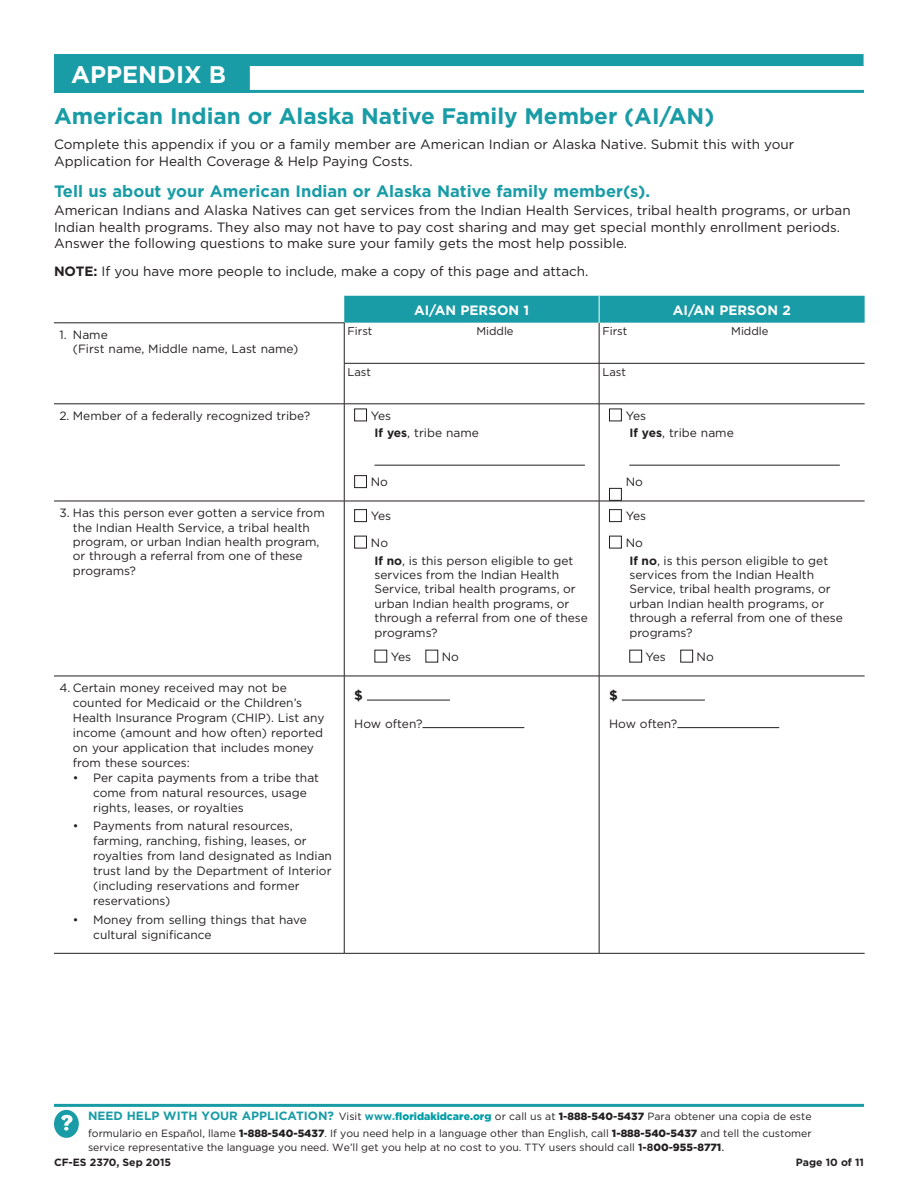
<style>
.page{position:relative;width:918px;height:1188px;background:#fff}
.page>*{position:absolute;margin:0;border:0;box-sizing:border-box;transform-origin:0 0}
.t1{font:700 24px "Gotham";color:#fff}
.new_step_head{font:700 22.5px "Gotham";color:#199ca6}
.small_subhead{font:700 16.5px "Gotham";color:#199ca6}
.text_no_indent{font:13.5px/16.5px "Gotham";color:#231f20}
.table_header{font:700 13.5px "Gotham";color:#fff}
.Form_text{font:700 13.5px "Gotham";color:#231f20}
.Form_text-2{font:12px/14.4px "Gotham";color:#231f20}
.Form_text-3{font:11.25px "Gotham";color:#231f20}
.t2{font:10.5px/16.2px "Gotham";color:#231f20}
.t3{font:700 10.5px "Gotham";color:#231f20}
.s1{font-weight:700}
.s2{font-weight:700;font-size:12px;color:#199ca6}
.s3{font-weight:700;color:#199ca6}
.s4{font-weight:900;color:#40bfbf}
.s5{font-weight:900;color:#009ca6}
.s6{font-weight:900}
.s7{font-size:12px}
</style>
<div class="page">
<div style="left:54px;top:1110px;width:25px;height:28px;background:#199ca6;border-radius:50%"></div>
<svg style="left:61px;top:1115px;width:12px;height:16px"></svg>
<div style="left:54px;top:54px;width:810px;height:12px;background:#199ca6"></div>
<div style="left:54px;top:66px;width:196px;height:24px;background:#199ca6"></div>
<hr style="left:54px;top:90px;width:810px;height:3px;background:#199ca6">
<hr style="left:54px;top:1104px;width:810px;height:3px;background:#199ca6">
<svg style="left:345px;top:323px;width:520px;height:630px"></svg>
<hr style="left:54px;top:323px;width:290px;height:1px;background:#231f20">
<hr style="left:344px;top:323px;width:1px;height:40px;background:#231f20">
<hr style="left:599px;top:323px;width:1px;height:40px;background:#231f20">
<hr style="left:344px;top:363px;width:255px;height:1px;background:#231f20">
<hr style="left:344px;top:364px;width:1px;height:40px;background:#231f20">
<hr style="left:599px;top:363px;width:266px;height:1px;background:#231f20">
<hr style="left:599px;top:364px;width:1px;height:40px;background:#231f20">
<hr style="left:54px;top:404px;width:290px;height:1px;background:#231f20">
<hr style="left:344px;top:404px;width:255px;height:1px;background:#231f20">
<hr style="left:344px;top:404px;width:1px;height:97px;background:#231f20">
<hr style="left:599px;top:404px;width:266px;height:1px;background:#231f20">
<hr style="left:599px;top:404px;width:1px;height:97px;background:#231f20">
<hr style="left:54px;top:501px;width:290px;height:1px;background:#231f20">
<hr style="left:344px;top:501px;width:255px;height:1px;background:#231f20">
<hr style="left:344px;top:501px;width:1px;height:175px;background:#231f20">
<hr style="left:599px;top:501px;width:266px;height:1px;background:#231f20">
<hr style="left:599px;top:501px;width:1px;height:175px;background:#231f20">
<hr style="left:54px;top:676px;width:290px;height:1px;background:#231f20">
<hr style="left:344px;top:676px;width:255px;height:1px;background:#231f20">
<hr style="left:344px;top:676px;width:1px;height:277px;background:#231f20">
<hr style="left:599px;top:676px;width:266px;height:1px;background:#231f20">
<hr style="left:599px;top:676px;width:1px;height:277px;background:#231f20">
<hr style="left:54px;top:953px;width:290px;height:1px;background:#231f20">
<hr style="left:344px;top:953px;width:255px;height:1px;background:#231f20">
<hr style="left:599px;top:953px;width:266px;height:1px;background:#231f20">
<div style="left:344px;top:296px;width:521px;height:27px;background:#199ca6"></div>
<div style="left:354px;top:409px;width:13px;height:12px;border:1px solid #231f20"></div>
<hr style="left:374px;top:465px;width:211px;height:1px;background:#231f20">
<div style="left:354px;top:475px;width:13px;height:13px;border:1px solid #231f20"></div>
<div style="left:609px;top:409px;width:13px;height:12px;border:1px solid #231f20"></div>
<hr style="left:629px;top:465px;width:211px;height:1px;background:#231f20">
<div style="left:609px;top:488px;width:13px;height:13px;border:1px solid #231f20"></div>
<div style="left:354px;top:509px;width:13px;height:13px;border:1px solid #231f20"></div>
<div style="left:354px;top:536px;width:13px;height:12px;border:1px solid #231f20"></div>
<div style="left:609px;top:509px;width:13px;height:13px;border:1px solid #231f20"></div>
<div style="left:609px;top:536px;width:13px;height:12px;border:1px solid #231f20"></div>
<div style="left:629px;top:650px;width:13px;height:13px;border:1px solid #231f20"></div>
<div style="left:680px;top:650px;width:13px;height:13px;border:1px solid #231f20"></div>
<hr style="left:367px;top:700px;width:83px;height:1px;background:#231f20">
<hr style="left:423px;top:727px;width:101px;height:1px;background:#231f20">
<hr style="left:622px;top:700px;width:83px;height:1px;background:#231f20">
<hr style="left:677px;top:727px;width:102px;height:1px;background:#231f20">
<p class="t1" style="left:71px;top:59px;width:156px">APPENDIX B</p>
<p class="new_step_head" style="left:54px;top:101px;width:662px">American Indian or Alaska Native Family Member (AI/AN)</p>
<p class="text_no_indent" style="left:54px;top:136px;width:742px">Complete this appendix if you or a family member are American Indian or Alaska Native. Submit this with your<br>Application for Health Coverage &amp; Help Paying Costs.</p>
<p class="small_subhead" style="left:54px;top:180px;width:598px">Tell us about your American Indian or Alaska Native family member(s).</p>
<p class="text_no_indent" style="left:54px;top:202px;width:798px">American Indians and Alaska Natives can get services from the Indian Health Services, tribal health programs, or urban<br>Indian health programs. They also may not have to pay cost sharing and may get special monthly enrollment periods.<br>Answer the following questions to make sure your family gets the most help possible.</p>
<p class="text_no_indent" style="left:54px;top:263px;width:536px"><span class="s1">NOTE:</span> If you have more people to include, make a copy of this page and attach.</p>
<p class="table_header" style="left:414px;top:301px;width:117px">AI/AN PERSON 1</p>
<p class="table_header" style="left:673px;top:301px;width:119px">AI/AN PERSON 2</p>
<p class="Form_text-2" style="left:73px;top:327px;width:227px;text-indent:-14px">1. Name<br>(First name, Middle name, Last name)</p>
<p class="Form_text-3" style="left:347px;top:324px;width:26px">First</p>
<p class="Form_text-3" style="left:476px;top:324px;width:39px">Middle</p>
<p class="Form_text-3" style="left:602px;top:324px;width:26px">First</p>
<p class="Form_text-3" style="left:731px;top:324px;width:39px">Middle</p>
<p class="Form_text-3" style="left:347px;top:364px;width:25px">Last</p>
<p class="Form_text-3" style="left:602px;top:364px;width:25px">Last</p>
<p class="Form_text-2" style="left:59px;top:408px;width:252px">2. Member of a federally recognized tribe?</p>
<p class="Form_text-2" style="left:371px;top:408px;width:22px">Yes</p>
<p class="Form_text-2" style="left:374px;top:426px;width:106px"><span class="s1">If yes</span>, tribe name</p>
<p class="Form_text-2" style="left:371px;top:475px;width:19px">No</p>
<p class="Form_text-2" style="left:626px;top:408px;width:22px">Yes</p>
<p class="Form_text-2" style="left:629px;top:426px;width:106px"><span class="s1">If yes</span>, tribe name</p>
<p class="Form_text-2" style="left:626px;top:475px;width:19px">No</p>
<p class="Form_text-2" style="left:73px;top:505px;width:253px;text-indent:-13px">3. Has this person ever gotten a service from the Indian Health Service, a tribal health program, or urban Indian health program, or through a referral from one of these programs?</p>
<p class="Form_text-2" style="left:371px;top:509px;width:22px">Yes</p>
<p class="Form_text-2" style="left:371px;top:535px;width:19px">No</p>
<p class="Form_text-2" style="left:374px;top:553px;width:215px"><span class="s1">If no</span>, is this person eligible to get services from the Indian Health<br>Service, tribal health programs, or urban Indian health programs, or through a referral from one of these programs?</p>
<p class="Form_text-2" style="left:391px;top:649px;width:22px">Yes</p>
<p class="Form_text-2" style="left:442px;top:649px;width:19px">No</p>
<p class="Form_text-2" style="left:73px;top:680px;width:253px;line-height:15px;text-indent:-13px">4. Certain money received may not be counted for Medicaid or the Children’s Health Insurance Program (CHIP). List any income (amount and how often) reported on your application that includes money from these sources:</p>
<p class="Form_text-2" style="left:93px;top:770px;width:227px;line-height:15px;text-indent:-20px">• Per capita payments from a tribe that come from natural resources, usage rights, leases, or royalties</p>
<p class="Form_text-2" style="left:93px;top:818px;width:240px;line-height:15px;text-indent:-20px">• Payments from natural resources, farming, ranching, fishing, leases, or royalties from land designated as Indian trust land by the Department of Interior (including reservations and former reservations)</p>
<p class="Form_text-2" style="left:93px;top:912px;width:215px;line-height:15px;text-indent:-20px">• Money from selling things that have cultural significance</p>
<p class="Form_text" style="left:354px;top:687px;width:10px">$</p>
<p class="Form_text-2" style="left:354px;top:716px;width:70px">How often?</p>
<p class="Form_text-2" style="left:626px;top:509px;width:22px">Yes</p>
<p class="Form_text-2" style="left:626px;top:535px;width:19px">No</p>
<p class="Form_text-2" style="left:629px;top:553px;width:215px"><span class="s1">If no</span>, is this person eligible to get services from the Indian Health<br>Service, tribal health programs, or urban Indian health programs, or through a referral from one of these programs?</p>
<p class="Form_text-2" style="left:646px;top:649px;width:22px">Yes</p>
<p class="Form_text-2" style="left:697px;top:649px;width:19px">No</p>
<p class="Form_text" style="left:609px;top:687px;width:10px">$</p>
<p class="Form_text-2" style="left:609px;top:716px;width:70px">How often?</p>
<p class="t2" style="left:88px;top:1108px;width:725px"><span class="s2">NEED HELP WITH YOUR APPLICATION?</span> Visit <span class="s3">www</span><span class="s4">.</span><span class="s5">floridakidcare.org</span> or call us at <span class="s6">1</span><span class="s1">-</span><span class="s6">888</span><span class="s1">-</span><span class="s6">540</span><span class="s1">-</span><span class="s6">5437</span> Para obtener una copia de este formulario en Español, llame <span class="s6">1-888-540-5437</span>. If you need help in a language other than English, call <span class="s6">1-888-540-5437</span> and tell the customer</p>
<p class="t2" style="left:54px;top:1139px;width:672px;line-height:15.8px;text-indent:34px">service representative the language you need. We’ll get you help at no cost to you. TTY users should call <span class="s1">1-8</span><span class="s6">00</span><span class="s1">-</span><span class="s6">955</span><span class="s1">-</span><span class="s6">8771</span><span class="s7">.<br></span><span class="s1">CF-ES 2370, Sep 2015</span></p>
<p class="t3" style="left:796px;top:1156px;width:70px">Page 10 of 11</p>
</div>
